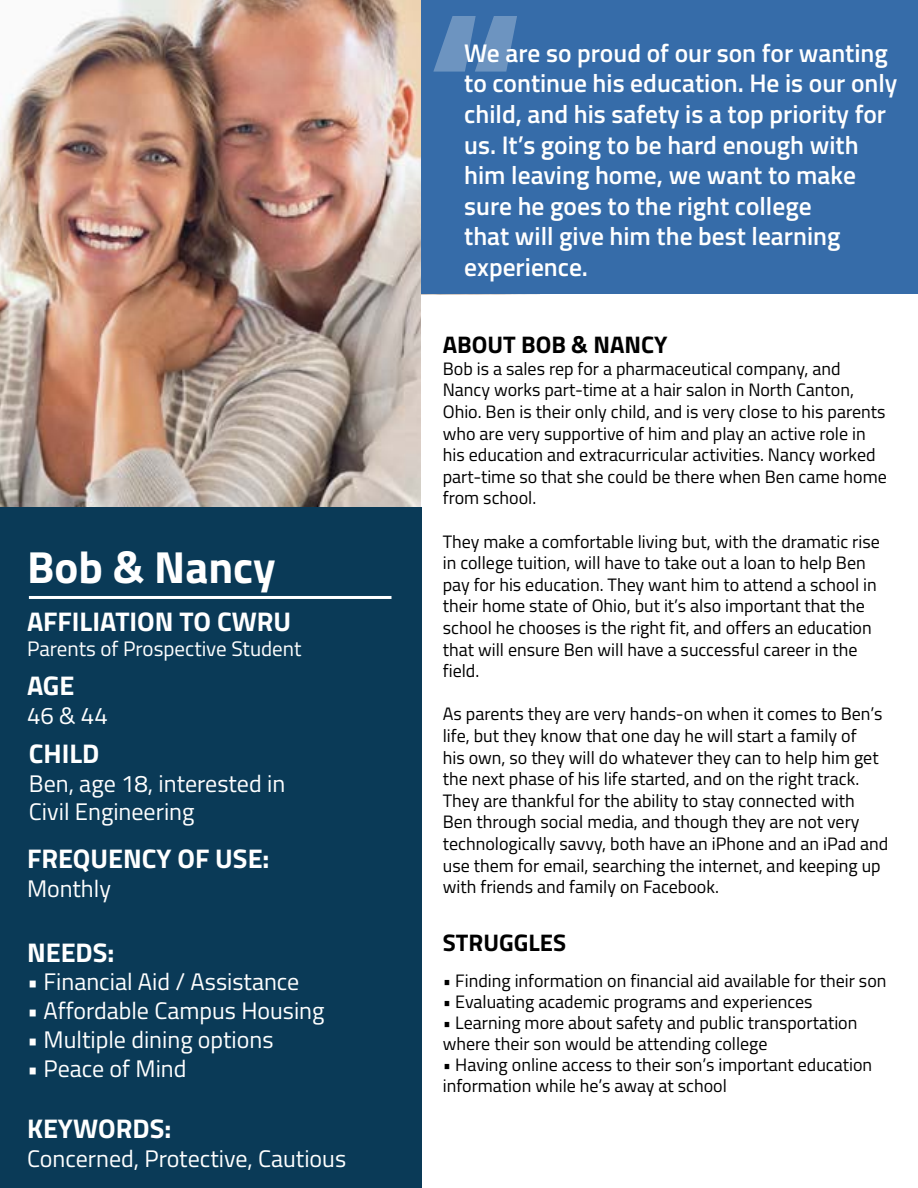
<style>
.page{position:relative;width:918px;height:1188px;background:#fff}
.page>*{position:absolute;margin:0;border:0;box-sizing:border-box;transform-origin:0 0}
.t1{font:700 225px "Titillium";color:#fff}
.t2{font:700 45px "Titillium";color:#fff}
.t3{font:700 27px "Titillium";color:#fff}
.t4{font:600 25.5px/30.6px "Titillium";color:#fff}
.t5{font:24px/28.8px "Titillium";color:#fff}
.t6{font:700 24px "Titillium";color:#000}
.t7{font:21px "Titillium";color:#fff}
.t8{font:18px/21.6px "Titillium";color:#000}
</style>
<div class="page">
<img style="left:0;top:0;width:540px;height:508px">
<div style="left:422px;top:295px;width:496px;height:893px;background:#fff"></div>
<div style="left:0;top:508px;width:422px;height:680px;background:#0a3a57"></div>
<div style="left:422px;top:0;width:496px;height:294px;background:#366ca9"></div>
<hr style="left:29px;top:596px;width:363px;height:3px;background:#fff">
<h2 class="t2" style="left:27px;top:533px;width:250px">Bob &amp; Nancy</h2>
<h3 class="t3" style="left:27px;top:601px;width:266px">AFFILIATION TO CWRU</h3>
<p class="t7" style="left:27px;top:634px;width:276px">Parents of Prospective Student</p>
<h3 class="t3" style="left:27px;top:665px;width:49px">AGE</h3>
<h3 class="t5" style="left:27px;top:700px;width:82px">46 &amp; 44</h3>
<h3 class="t3" style="left:29px;top:733px;width:72px">CHILD</h3>
<h3 class="t5" style="left:29px;top:768px;width:258px">Ben, age 18, interested in<br>Civil Engineering</h3>
<h3 class="t3" style="left:27px;top:838px;width:244px">FREQUENCY OF USE:</h3>
<h3 class="t5" style="left:27px;top:873px;width:85px">Monthly</h3>
<h3 class="t3" style="left:27px;top:932px;width:89px">NEEDS:</h3>
<h3 class="t5" style="left:27px;top:966px;width:274px">• Financial Aid / Assistance</h3>
<h3 class="t5" style="left:27px;top:995px;width:299px">• Affordable Campus Housing</h3>
<h3 class="t5" style="left:27px;top:1024px;width:248px">• Multiple dining options</h3>
<h3 class="t5" style="left:27px;top:1053px;width:161px">• Peace of Mind</h3>
<h3 class="t3" style="left:27px;top:1108px;width:146px">KEYWORDS:</h3>
<h3 class="t5" style="left:27px;top:1143px;width:321px">Concerned, Protective, Cautious</h3>
<h1 class="t1" style="left:426px;top:-82px;width:101px">“</h1>
<p class="t4" style="left:464px;top:36px;width:435px">We are so proud of our son for wanting to continue his education. He is our only child, and his safety is a top priority for us. It’s going to be hard enough with him leaving home, we want to make sure he goes to the right college<br>that will give him the best learning experience.</p>
<h3 class="t6" style="left:443px;top:326px;width:226px">ABOUT BOB &amp; NANCY</h3>
<p class="t8" style="left:443px;top:357px;width:446px">Bob is a sales rep for a pharmaceutical company, and Nancy works part-time at a hair salon in North Canton, Ohio. Ben is their only child, and is very close to his parents who are very supportive of him and play an active role in his education and extracurricular activities. Nancy worked part-time so that she could be there when Ben came home from school.</p>
<p class="t8" style="left:443px;top:530px;width:439px">They make a comfortable living but, with the dramatic rise in college tuition, will have to take out a loan to help Ben pay for his education. They want him to attend a school in their home state of Ohio, but it’s also important that the school he chooses is the right fit, and offers an education that will ensure Ben will have a successful career in the field.</p>
<p class="t8" style="left:443px;top:702px;width:447px">As parents they are very hands-on when it comes to Ben’s life, but they know that one day he will start a family of<br>his own, so they will do whatever they can to help him get the next phase of his life started, and on the right track.<br>They are thankful for the ability to stay connected with Ben through social media, and though they are not very technologically savvy, both have an iPhone and an iPad and use them for email, searching the internet, and keeping up with friends and family on Facebook.</p>
<h3 class="t6" style="left:443px;top:924px;width:125px">STRUGGLES</h3>
<p class="t8" style="left:443px;top:969px;width:445px">• Finding information on financial aid available for their son</p>
<p class="t8" style="left:443px;top:990px;width:371px">• Evaluating academic programs and experiences</p>
<p class="t8" style="left:443px;top:1011px;width:416px;line-height:21px">• Learning more about safety and public transportation where their son would be attending college</p>
<p class="t8" style="left:443px;top:1053px;width:431px;line-height:21px">• Having online access to their son’s important education information while he’s away at school</p>
</div>
